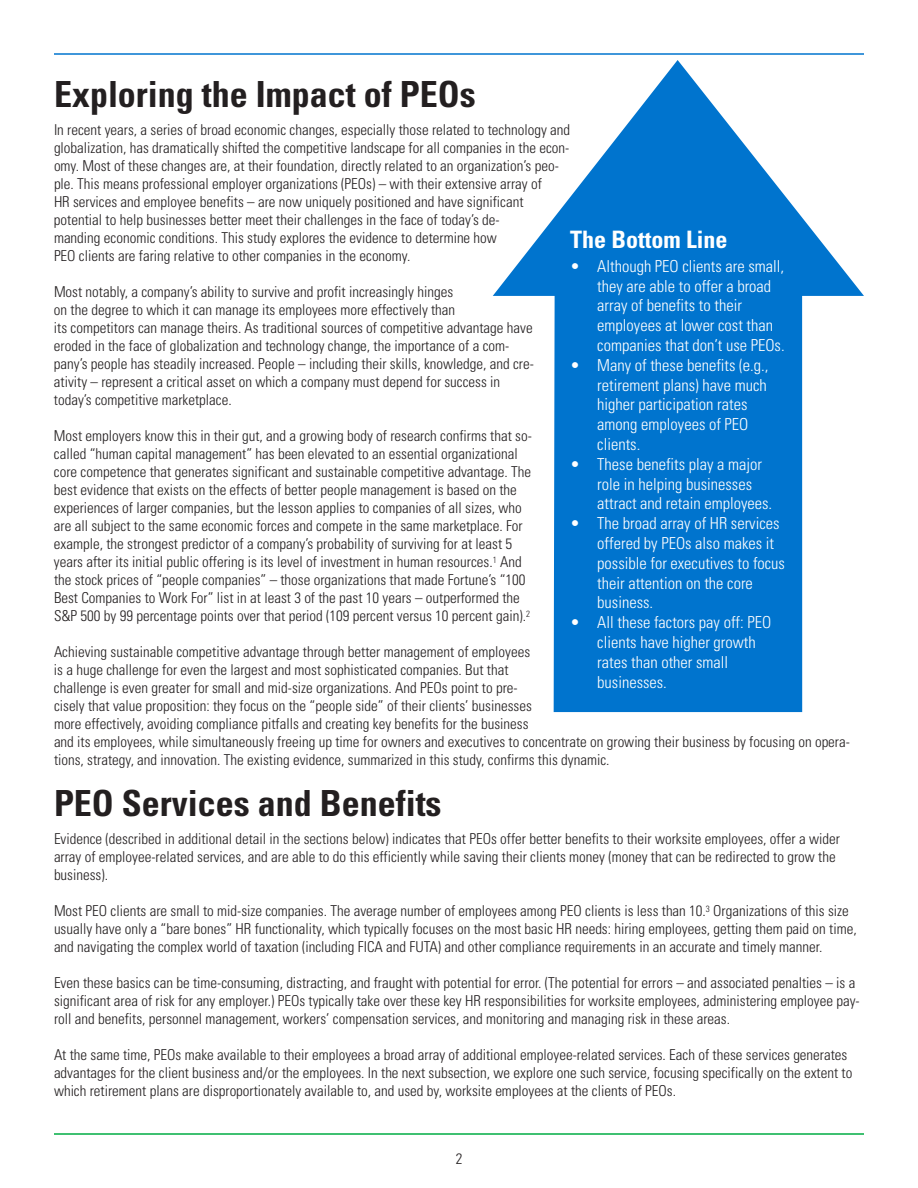
<style>
.page{position:relative;width:918px;height:1188px;background:#fff}
.page>*{position:absolute;margin:0;border:0;box-sizing:border-box;transform-origin:0 0}
.t1{font:700 condensed 36px "Univers";color:#231f20}
.t2{font:700 condensed 24px "Univers";color:#fff}
.t3{font:300 condensed 16.5px/19.8px "Univers";color:#fff}
.t4{font:300 condensed 15px/18px "Univers";color:#231f20}
</style>
<div class="page">
<hr style="left:54px;top:53px;width:810px;height:2px;background:#0074ce">
<hr style="left:54px;top:1133px;width:810px;height:2px;background:#00ac43">
<svg style="left:493px;top:60px;width:371px;height:652px;fill:#0074ce"></svg>
<h1 class="t1" style="left:54px;top:81px;width:423px">Exploring the Impact of PEOs</h1>
<p class="t4" style="left:54px;top:122px;width:518px">In recent years, a series of broad economic changes, especially those related to technology and globalization, has dramatically shifted the competitive landscape for all companies in the econ&shy;omy. Most of these changes are, at their foundation, directly related to an organization’s peo&shy;ple. This means professional employer organizations (PEOs) – with their extensive array of<br>HR services and employee benefits – are now uniquely positioned and have significant potential to help businesses better meet their challenges in the face of today’s de-<br>manding economic conditions. This study explores the evidence to determine how<br>PEO clients are faring relative to other companies in the economy.</p>
<p class="t4" style="left:54px;top:284px;width:481px">Most notably, a company’s ability to survive and profit increasingly hinges<br>on the degree to which it can manage its employees more effectively than<br>its competitors can manage theirs. As traditional sources of competitive advantage have eroded in the face of globalization and technology change, the importance of a com&shy;pany’s people has steadily increased. People – including their skills, knowledge, and cre&shy;ativity – represent a critical asset on which a company must depend for success in today’s competitive marketplace.</p>
<p class="t4" style="left:54px;top:428px;width:479px">Most employers know this in their gut, and a growing body of research confirms that so&shy;called “human capital management” has been elevated to an essential organizational core competence that generates significant and sustainable competitive advantage. The best evidence that exists on the effects of better people management is based on the experiences of larger companies, but the lesson applies to companies of all sizes, who are all subject to the same economic forces and compete in the same marketplace. For example, the strongest predictor of a company’s probability of surviving for at least 5 years after its initial public offering is its level of investment in human resources.<sup>1</sup> And the stock prices of “people companies” – those organizations that made Fortune’s “100<br>Best Companies to Work For” list in at least 3 of the past 10 years – outperformed the S&amp;P 500 by 99 percentage points over that period (109 percent versus 10 percent gain).<sup>2</sup></p>
<p class="t4" style="left:54px;top:644px;width:797px">Achieving sustainable competitive advantage through better management of employees<br>is a huge challenge for even the largest and most sophisticated companies. But that<br>challenge is even greater for small and mid-size organizations. And PEOs point to pre-<br>cisely that value proposition: they focus on the “people side” of their clients’ businesses<br>more effectively, avoiding compliance pitfalls and creating key benefits for the business<br>and its employees, while simultaneously freeing up time for owners and executives to concentrate on growing their business by focusing on opera&shy;tions, strategy, and innovation. The existing evidence, summarized in this study, confirms this dynamic.</p>
<h1 class="t1" style="left:54px;top:790px;width:389px">PEO Services and Benefits</h1>
<p class="t4" style="left:54px;top:831px;width:787px">Evidence (described in additional detail in the sections below) indicates that PEOs offer better benefits to their worksite employees, offer a wider array of employee-related services, and are able to do this efficiently while saving their clients money (money that can be redirected to grow the business).</p>
<p class="t4" style="left:54px;top:903px;width:804px">Most PEO clients are small to mid-size companies. The average number of employees among PEO clients is less than 10.<sup>3</sup> Organizations of this size usually have only a “bare bones” HR functionality, which typically focuses on the most basic HR needs: hiring employees, getting them paid on time, and navigating the complex world of taxation (including FICA and FUTA) and other compliance requirements in an accurate and timely manner.</p>
<p class="t4" style="left:54px;top:975px;width:807px">Even these basics can be time-consuming, distracting, and fraught with potential for error. (The potential for errors – and associated penalties – is a significant area of risk for any employer.) PEOs typically take over these key HR responsibilities for worksite employees, administering employee pay&shy;roll and benefits, personnel management, workers’ compensation services, and monitoring and managing risk in these areas.</p>
<p class="t4" style="left:54px;top:1047px;width:800px">At the same time, PEOs make available to their employees a broad array of additional employee-related services. Each of these services generates advantages for the client business and/or the employees. In the next subsection, we explore one such service, focusing specifically on the extent to which retirement plans are disproportionately available to, and used by, worksite employees at the clients of PEOs.</p>
<h2 class="t2" style="left:570px;top:231px;width:159px">The Bottom Line</h2>
<p class="t3" style="left:597px;top:257px;width:189px;text-indent:-27px">• Although PEO clients are small, they are able to offer a broad array of benefits to their employees at lower cost than companies that don’t use PEOs.</p>
<p class="t3" style="left:597px;top:356px;width:173px;text-indent:-27px">• Many of these benefits (e.g., retirement plans) have much higher participation rates among employees of PEO clients.</p>
<p class="t3" style="left:597px;top:455px;width:176px;text-indent:-27px">• These benefits play a major role in helping businesses attract and retain employees.</p>
<p class="t3" style="left:597px;top:515px;width:189px;text-indent:-27px">• The broad array of HR services offered by PEOs also makes it possible for executives to focus their attention on the core business.</p>
<p class="t3" style="left:597px;top:614px;width:175px;text-indent:-27px">• All these factors pay off: PEO clients have higher growth rates than other small businesses.</p>
<p class="t4" style="left:456px;top:1151px;width:8px">2</p>
</div>
